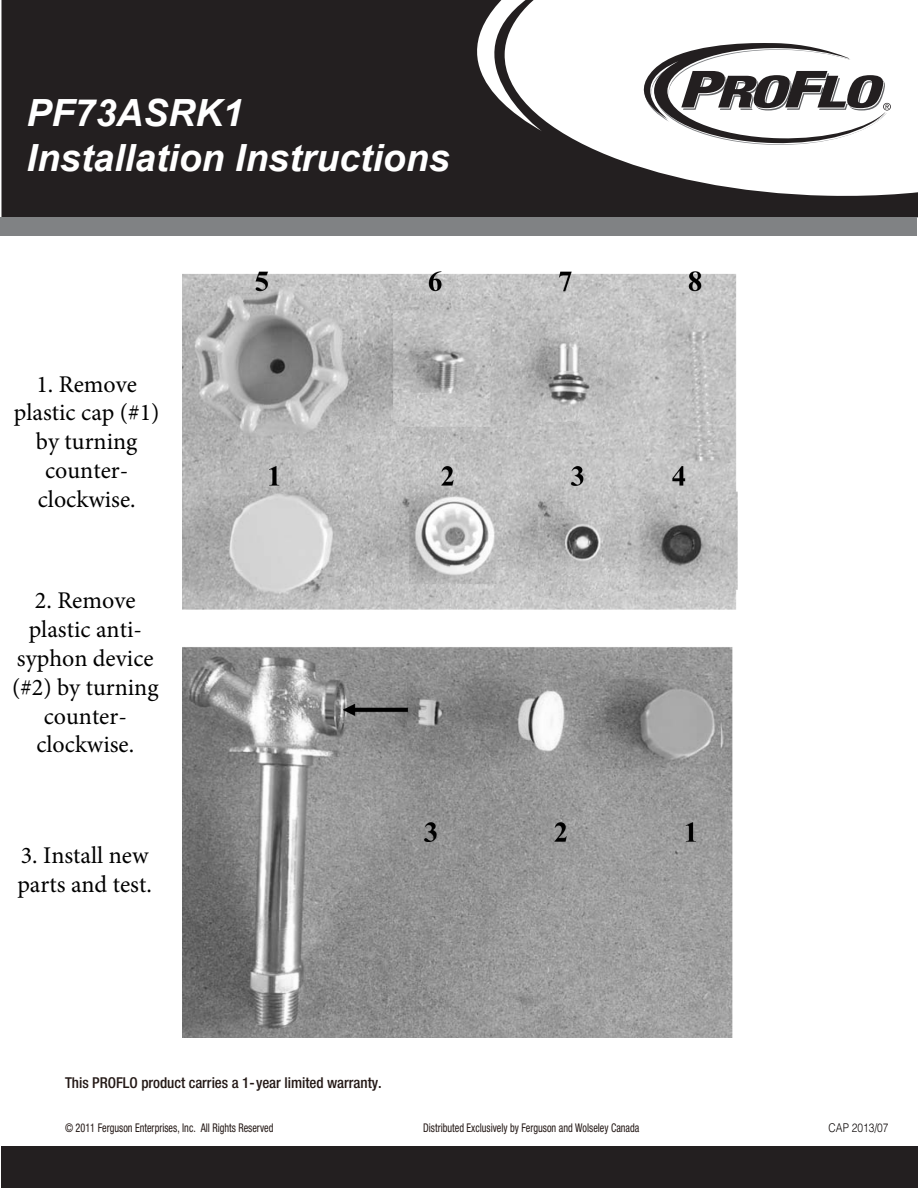
<style>
.page{position:relative;width:918px;height:1188px;background:#fff}
.page>*{position:absolute;margin:0;border:0;box-sizing:border-box;transform-origin:0 0}
.t1{font:italic 700 37.5px/45px "Arial";color:#fff}
.t2{font:24px/28.8px "Minion Pro";color:#000;text-align:center}
.t3{font:500 condensed 15px "Helvetica Neue";letter-spacing:-.005em;color:#231815}
.t4{font:condensed 12px "Helvetica Neue";color:#231815;scale:.85 1}
.t5{font:300 12px "Helvetica";color:#060001;scale:.85 1}
</style>
<div class="page">
<svg style="left:2px;top:0;width:916px;height:217px;fill:#231f20"></svg>
<div style="left:2px;top:1146px;width:916px;height:42px;background:#231f20"></div>
<svg style="left:627px;top:43px;width:264px;height:103px"></svg>
<div style="left:1px;top:218px;width:916px;height:18px;background:#808284"></div>
<img style="left:182px;top:271px;width:555px;height:766px">
<p class="t1" style="left:27px;top:92px;width:424px">PF73ASRK1<br>Installation Instructions</p>
<p class="t2" style="left:14px;top:370px;width:147px">1. Remove plastic cap (#1) by turning counter&shy;clockwise.</p>
<p class="t2" style="left:12px;top:587px;width:148px">2. Remove plastic anti&shy;syphon device (#2) by turning counter&shy;clockwise.</p>
<p class="t2" style="left:17px;top:841px;width:136px;text-align:left">3. Install new parts and test.</p>
<p class="t3" style="left:65px;top:1074px;width:318px">This PROFLO product carries a 1-year limited warranty.</p>
<p class="t4" style="left:65px;top:1121px;width:247px">© 2011 Ferguson Enterprises, Inc. All Rights Reserved</p>
<p class="t4" style="left:423px;top:1121px;width:256px">Distributed Exclusively by Ferguson and Wolseley Canada</p>
<p class="t5" style="left:829px;top:1120px;width:72px">CAP 2013/07</p>
</div>
